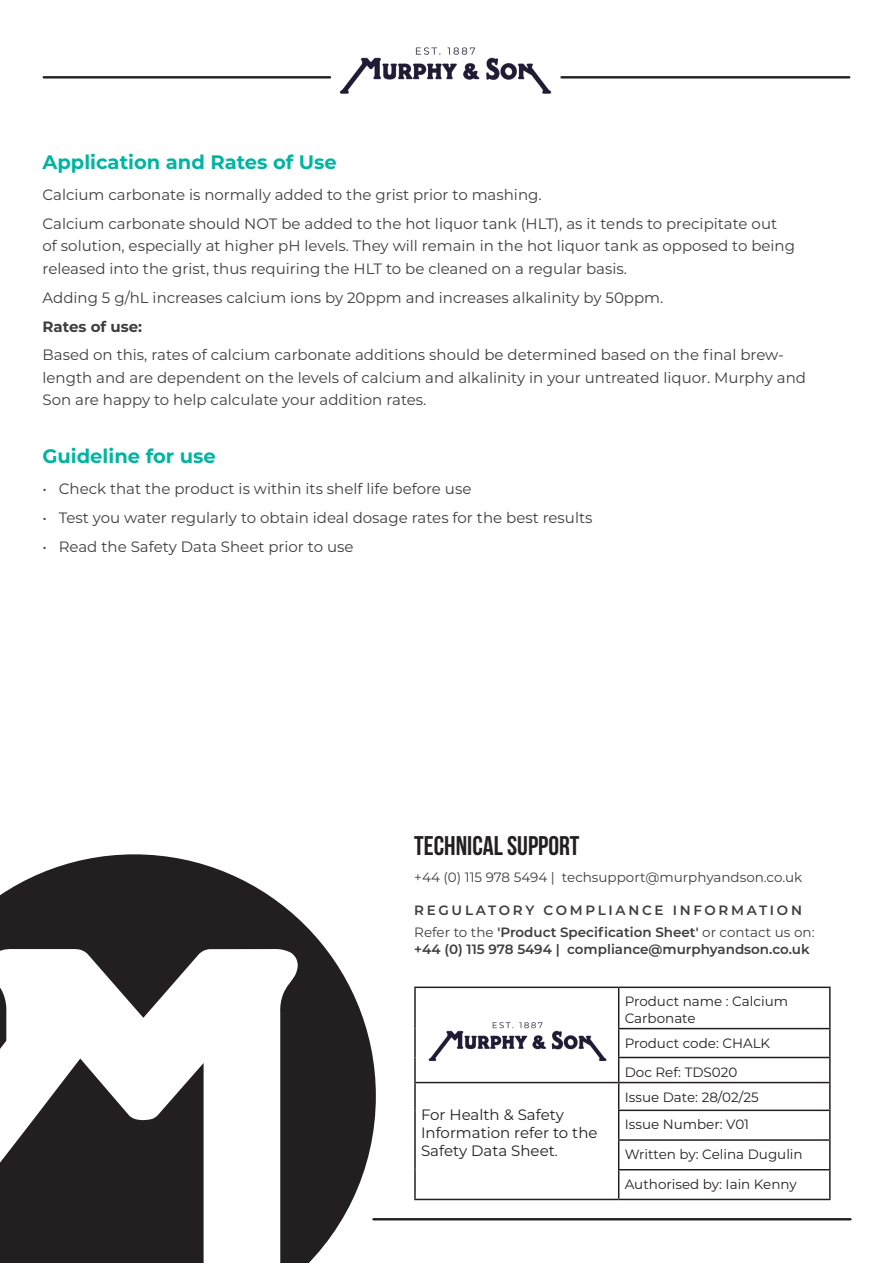
<style>
.page{position:relative;width:893px;height:1263px;background:#fff}
.page>*{position:absolute;margin:0;border:0;box-sizing:border-box;transform-origin:0 0}
.t1{font:700 27px "Bebas Neue";color:#231f20}
.t2{font:700 19.5px "Montserrat";color:#00b5a0}
.t3{font:15px/22.5px "Montserrat";color:#3e3e3f}
.t4{font:15px "Montserrat";color:#231f20}
.t5{font:700 15px "Montserrat";color:#3e3e3f}
.t6{font:13.5px/16.2px "Montserrat";color:#231f20}
.t7{font:600 13.5px "Montserrat";color:#3e3e3f}
.t8{font:13.5px "Montserrat";color:#3e3e3f}
.t9{font:600 13.5px "Montserrat";letter-spacing:.2em;color:#3e3e3f}
.s1{font-weight:400}
.s2{font-size:13.5px}
</style>
<div class="page">
<hr style="left:561px;top:76px;width:288px;height:3px;background:#231f20">
<hr style="left:44px;top:76px;width:286px;height:3px;background:#231f20">
<img style="left:289px;top:47px;width:314px;height:47px">
<svg style="left:0;top:854px;width:376px;height:409px"></svg>
<svg style="left:0;top:1058px;width:204px;height:205px"></svg>
<hr style="left:373px;top:1218px;width:477px;height:2px;background:#231f20">
<hr style="left:414px;top:986px;width:205px;height:2px;background:#231f20">
<hr style="left:414px;top:988px;width:2px;height:40px;background:#231f20">
<hr style="left:619px;top:986px;width:212px;height:2px;background:#231f20">
<hr style="left:618px;top:988px;width:1px;height:40px;background:#231f20">
<hr style="left:829px;top:988px;width:2px;height:40px;background:#231f20">
<hr style="left:414px;top:1028px;width:2px;height:29px;background:#231f20">
<hr style="left:618px;top:1028px;width:213px;height:1px;background:#231f20">
<hr style="left:829px;top:1029px;width:2px;height:28px;background:#231f20">
<hr style="left:414px;top:1057px;width:2px;height:25px;background:#231f20">
<hr style="left:618px;top:1057px;width:213px;height:1px;background:#231f20">
<hr style="left:829px;top:1058px;width:2px;height:24px;background:#231f20">
<hr style="left:414px;top:1082px;width:205px;height:1px;background:#231f20">
<hr style="left:414px;top:1083px;width:2px;height:27px;background:#231f20">
<hr style="left:619px;top:1082px;width:212px;height:1px;background:#231f20">
<hr style="left:829px;top:1083px;width:2px;height:26px;background:#231f20">
<hr style="left:414px;top:1110px;width:2px;height:30px;background:#231f20">
<hr style="left:618px;top:1109px;width:213px;height:2px;background:#231f20">
<hr style="left:829px;top:1111px;width:2px;height:28px;background:#231f20">
<hr style="left:414px;top:1140px;width:2px;height:30px;background:#231f20">
<hr style="left:618px;top:1139px;width:213px;height:2px;background:#231f20">
<hr style="left:829px;top:1141px;width:2px;height:28px;background:#231f20">
<hr style="left:414px;top:1170px;width:2px;height:29px;background:#231f20">
<hr style="left:618px;top:1169px;width:213px;height:1px;background:#231f20">
<svg style="left:618px;top:1029px;width:1px;height:170px"></svg>
<hr style="left:829px;top:1170px;width:2px;height:29px;background:#231f20">
<hr style="left:414px;top:1199px;width:205px;height:1px;background:#231f20">
<hr style="left:619px;top:1199px;width:212px;height:1px;background:#231f20">
<img style="left:428px;top:1022px;width:179px;height:40px">
<p class="t2" style="left:43px;top:148px;width:296px">Application and Rates of Use</p>
<p class="t3" style="left:43px;top:183px;width:501px">Calcium carbonate is normally added to the grist prior to mashing.</p>
<p class="t3" style="left:43px;top:212px;width:754px">Calcium carbonate should NOT be added to the hot liquor tank (HLT), as it tends to precipitate out of solution, especially at higher pH levels. They will remain in the hot liquor tank as opposed to being released into the grist, thus requiring the HLT to be cleaned on a regular basis.</p>
<p class="t3" style="left:43px;top:286px;width:622px">Adding 5 g/hL increases calcium ions by 20ppm and increases alkalinity by 50ppm.</p>
<p class="t5" style="left:43px;top:315px;width:101px">Rates of use:</p>
<p class="t3" style="left:43px;top:343px;width:765px">Based on this, rates of calcium carbonate additions should be determined based on the final brew&shy;length and are dependent on the levels of calcium and alkalinity in your untreated liquor. Murphy and<br>Son are happy to help calculate your addition rates.</p>
<p class="t2" style="left:43px;top:442px;width:175px">Guideline for use</p>
<p class="t3" style="left:43px;top:477px;width:430px">• Check that the product is within its shelf life before use</p>
<p class="t3" style="left:43px;top:506px;width:551px">• Test you water regularly to obtain ideal dosage rates for the best results</p>
<p class="t3" style="left:43px;top:535px;width:312px">• Read the Safety Data Sheet prior to use</p>
<p class="t1" style="left:414px;top:831px;width:167px">TECHNICAL SUPPORT</p>
<p class="t8" style="left:414px;top:868px;width:389px">+44 (0) 115 978 5494 | techsupport@murphyandson.co.uk</p>
<p class="t9" style="left:414px;top:900px;width:389px">REGULATORY COMPLIANCE INFORMATION</p>
<p class="t7" style="left:414px;top:923px;width:402px"><span class="s1">Refer to the</span> 'Product Specification Sheet' <span class="s1">or contact us on:</span></p>
<p class="t7" style="left:414px;top:939px;width:397px">+44 (0) 115 978 5494 | compliance@murphyandson.co.uk</p>
<p class="t4" style="left:421px;top:1104px;width:144px">For Health &amp; Safety</p>
<p class="t4" style="left:421px;top:1122px;width:178px">Information refer to the</p>
<p class="t4" style="left:421px;top:1140px;width:138px">Safety Data Sheet<span class="s2">.</span></p>
<p class="t6" style="left:625px;top:993px;width:165px">Product name : Calcium<br>Carbonate</p>
<p class="t6" style="left:625px;top:1034px;width:147px">Product code: CHALK</p>
<p class="t6" style="left:625px;top:1063px;width:114px">Doc Ref: TDS020</p>
<p class="t6" style="left:625px;top:1088px;width:136px">Issue Date: 28/02/25</p>
<p class="t6" style="left:625px;top:1116px;width:126px">Issue Number: V01</p>
<p class="t6" style="left:625px;top:1146px;width:180px">Written by: Celina Dugulin</p>
<p class="t6" style="left:625px;top:1175px;width:174px">Authorised by: Iain Kenny</p>
</div>
